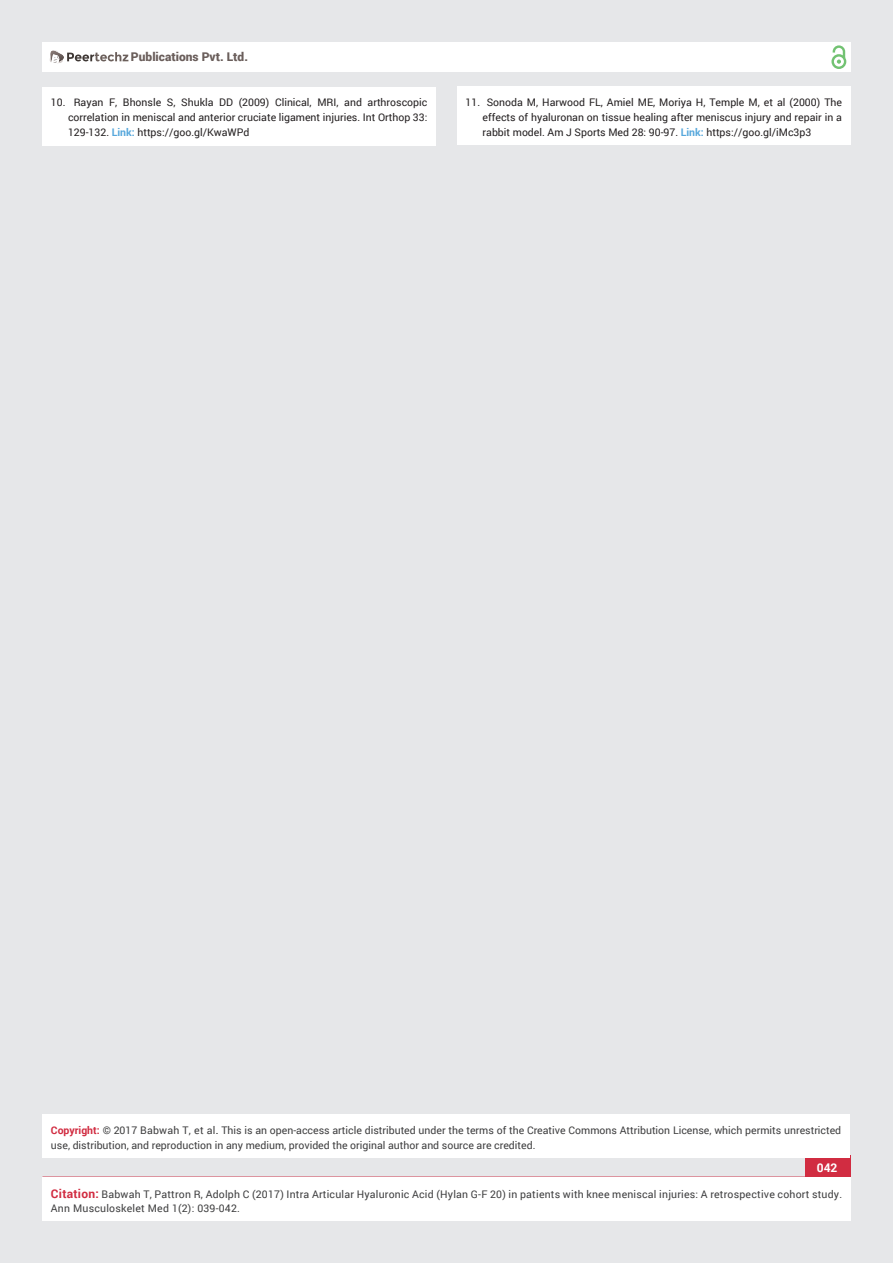
<style>
.page{position:relative;width:893px;height:1263px;background:#e6e7e9}
.page>*{position:absolute;margin:0;border:0;box-sizing:border-box;transform-origin:0 0}
.t1{font:900 12px "Roboto";color:#6a5e5b}
.t2{font:700 12px "Roboto";color:#fff}
.t3{font:10.5px/15px "Roboto";color:#231f20;text-align:justify}
.t4{font:10.5px/15px "Roboto";color:#3e3e3f}
.t5{font:10.5px/13.5px "Roboto";letter-spacing:.02em;color:#3e3e3f}
.s1{font-weight:700;color:#56a7dc}
.s2{font-weight:700;color:#d12c41}
.s3{color:#0b0c0b}
.s4{font-weight:700;font-size:12px;color:#d12c41}
</style>
<div class="page">
<div style="left:42px;top:43px;width:808px;height:29px;background:#fff"></div>
<div style="left:831px;top:54px;width:15px;height:15px;border:2px solid #72c272;border-radius:50%"></div>
<svg style="left:831px;top:45px;width:15px;height:19px"></svg>
<div style="left:804px;top:1156px;width:46px;height:43px;background:#d12c41"></div>
<svg style="left:49px;top:50px;width:79px;height:14px"></svg>
<div style="left:42px;top:1177px;width:809px;height:43px;background:#fff"></div>
<div style="left:42px;top:1115px;width:808px;height:43px;background:#fff"></div>
<div style="left:42px;top:87px;width:394px;height:59px;background:#fff"></div>
<div style="left:457px;top:87px;width:393px;height:58px;background:#fff"></div>
<p class="t1" style="left:131px;top:49px;width:118px">Publications Pvt. Ltd.</p>
<p class="t3" style="left:68px;top:95px;width:361px;text-indent:-17px">10. Rayan F, Bhonsle S, Shukla DD (2009) Clinical, MRI, and arthroscopic correlation in meniscal and anterior cruciate ligament injuries. Int Orthop 33:<br>129-132. <span class="s1">Link:</span> https://goo.gl/KwaWPd</p>
<p class="t3" style="left:483px;top:95px;width:361px;text-indent:-17px">11. Sonoda M, Harwood FL, Amiel ME, Moriya H, Temple M, et al (2000) The effects of hyaluronan on tissue healing after meniscus injury and repair in a rabbit model. Am J Sports Med 28: 90-97. <span class="s1">Link:</span> https://goo.gl/iMc3p3</p>
<p class="t4" style="left:51px;top:1123px;width:792px"><span class="s2">Copyright:</span> © 2017 Babwah T, et al<span class="s3">.</span> This is an open-access article distributed under the terms of the Creative Commons Attribution License, which permits unrestricted use, distribution, and reproduction in any medium, provided the original author and source are credited.</p>
<p class="t2" style="left:817px;top:1159px;width:22px">042</p>
<p class="t5" style="left:51px;top:1188px;width:793px"><span class="s4">Citation:</span> Babwah T, Pattron R, Adolph C (2017) Intra Articular Hyaluronic Acid (Hylan G-F 20) in patients with knee meniscal injuries: A retrospective cohort study.<br>Ann Musculoskelet Med 1(2): 039-042.</p>
</div>
